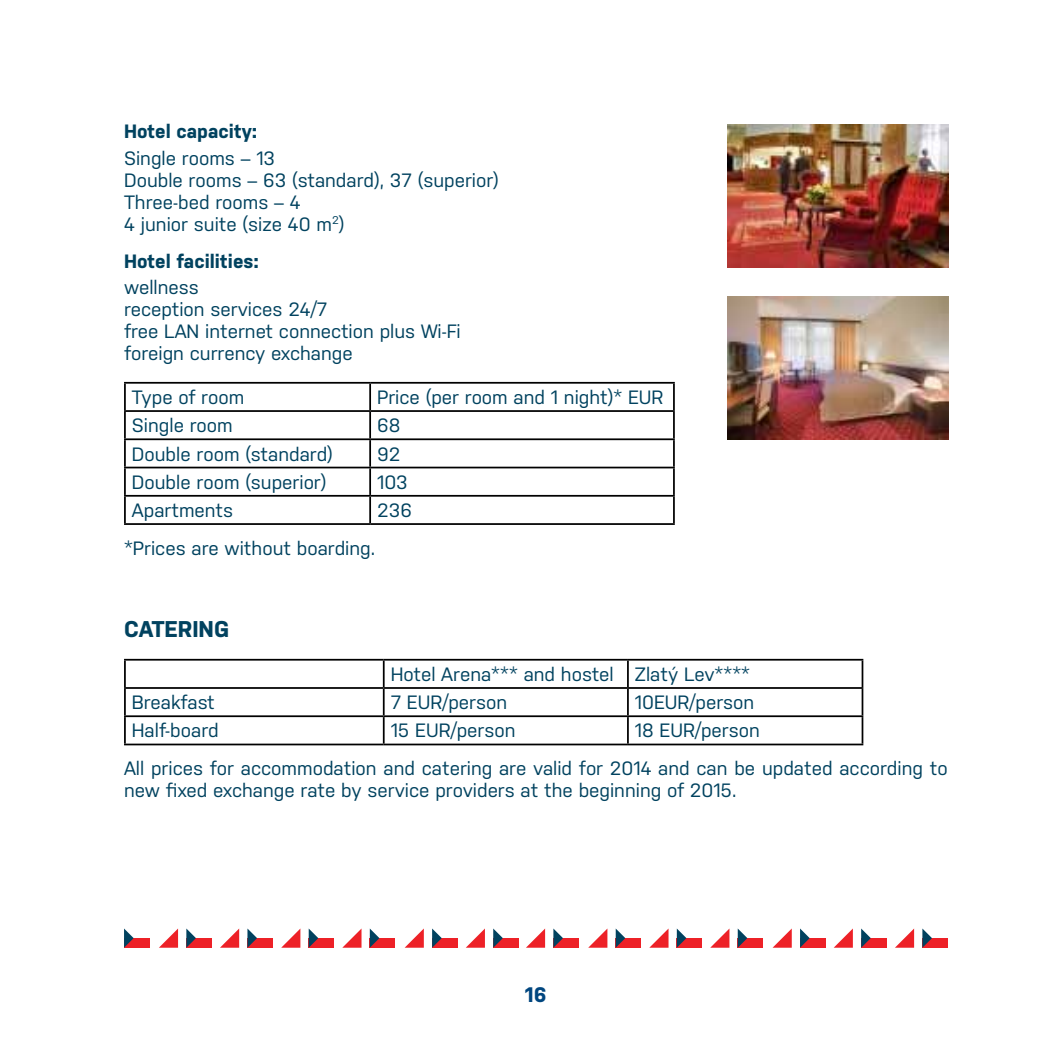
<style>
.page{position:relative;width:1042px;height:1042px;background:#fff}
.page>*{position:absolute;margin:0;border:0;box-sizing:border-box;transform-origin:0 0}
.t1{font:700 22.75px "Nudista";color:#01425f}
.t2{font:700 21px "Nudista";color:#00467f}
.t3{font:19.25px/21.9px "Nudista";color:#01425f}
.t4{font:700 19.25px "Nudista";color:#01425f}
</style>
<div class="page">
<div style="left:124px;top:938px;width:25px;height:9px;background:#ed2127"></div>
<svg style="left:124px;top:928px;width:10px;height:19px"></svg>
<div style="left:247px;top:938px;width:26px;height:9px;background:#ed2127"></div>
<svg style="left:220px;top:928px;width:19px;height:19px"></svg>
<svg style="left:247px;top:928px;width:10px;height:19px"></svg>
<div style="left:186px;top:938px;width:26px;height:9px;background:#ed2127"></div>
<svg style="left:159px;top:928px;width:19px;height:19px"></svg>
<svg style="left:186px;top:928px;width:10px;height:19px"></svg>
<div style="left:370px;top:938px;width:25px;height:9px;background:#ed2127"></div>
<svg style="left:343px;top:929px;width:18px;height:18px"></svg>
<svg style="left:370px;top:928px;width:9px;height:19px"></svg>
<div style="left:309px;top:938px;width:25px;height:9px;background:#ed2127"></div>
<svg style="left:282px;top:929px;width:18px;height:18px"></svg>
<svg style="left:309px;top:929px;width:9px;height:18px"></svg>
<div style="left:493px;top:938px;width:25px;height:9px;background:#ed2127"></div>
<svg style="left:466px;top:928px;width:19px;height:19px"></svg>
<svg style="left:493px;top:928px;width:10px;height:19px"></svg>
<div style="left:432px;top:938px;width:25px;height:9px;background:#ed2127"></div>
<svg style="left:405px;top:928px;width:19px;height:19px"></svg>
<svg style="left:432px;top:928px;width:10px;height:19px"></svg>
<div style="left:553px;top:938px;width:26px;height:9px;background:#ed2127"></div>
<svg style="left:526px;top:928px;width:19px;height:19px"></svg>
<svg style="left:553px;top:928px;width:10px;height:19px"></svg>
<div style="left:677px;top:938px;width:25px;height:9px;background:#ed2127"></div>
<svg style="left:650px;top:929px;width:18px;height:18px"></svg>
<svg style="left:677px;top:928px;width:9px;height:19px"></svg>
<div style="left:616px;top:938px;width:25px;height:9px;background:#ed2127"></div>
<svg style="left:589px;top:929px;width:18px;height:18px"></svg>
<svg style="left:616px;top:929px;width:9px;height:18px"></svg>
<div style="left:738px;top:938px;width:25px;height:9px;background:#ed2127"></div>
<svg style="left:711px;top:929px;width:18px;height:18px"></svg>
<svg style="left:738px;top:929px;width:9px;height:18px"></svg>
<div style="left:861px;top:938px;width:25px;height:9px;background:#ed2127"></div>
<svg style="left:834px;top:928px;width:19px;height:19px"></svg>
<svg style="left:861px;top:928px;width:10px;height:19px"></svg>
<div style="left:800px;top:938px;width:25px;height:9px;background:#ed2127"></div>
<svg style="left:773px;top:928px;width:19px;height:19px"></svg>
<svg style="left:800px;top:928px;width:9px;height:19px"></svg>
<div style="left:922px;top:938px;width:25px;height:9px;background:#ed2127"></div>
<svg style="left:895px;top:928px;width:19px;height:19px"></svg>
<svg style="left:922px;top:928px;width:10px;height:19px"></svg>
<hr style="left:124px;top:382px;width:246px;height:2px;background:#000">
<hr style="left:124px;top:384px;width:2px;height:26px;background:#000">
<hr style="left:370px;top:382px;width:305px;height:2px;background:#000">
<hr style="left:369px;top:384px;width:2px;height:26px;background:#000">
<hr style="left:673px;top:384px;width:2px;height:26px;background:#000">
<hr style="left:124px;top:410px;width:246px;height:2px;background:#000">
<hr style="left:124px;top:412px;width:2px;height:26px;background:#000">
<hr style="left:370px;top:410px;width:305px;height:2px;background:#000">
<hr style="left:369px;top:412px;width:2px;height:26px;background:#000">
<hr style="left:673px;top:412px;width:2px;height:26px;background:#000">
<hr style="left:124px;top:438px;width:246px;height:2px;background:#000">
<hr style="left:124px;top:440px;width:2px;height:27px;background:#000">
<hr style="left:370px;top:438px;width:305px;height:2px;background:#000">
<hr style="left:369px;top:440px;width:2px;height:27px;background:#000">
<hr style="left:673px;top:440px;width:2px;height:27px;background:#000">
<hr style="left:124px;top:467px;width:246px;height:1px;background:#000">
<hr style="left:124px;top:468px;width:2px;height:27px;background:#000">
<hr style="left:370px;top:467px;width:305px;height:1px;background:#000">
<hr style="left:369px;top:468px;width:2px;height:27px;background:#000">
<hr style="left:673px;top:468px;width:2px;height:27px;background:#000">
<hr style="left:124px;top:495px;width:246px;height:2px;background:#000">
<hr style="left:124px;top:497px;width:2px;height:26px;background:#000">
<hr style="left:370px;top:495px;width:305px;height:2px;background:#000">
<hr style="left:369px;top:497px;width:2px;height:26px;background:#000">
<hr style="left:673px;top:497px;width:2px;height:26px;background:#000">
<hr style="left:124px;top:523px;width:246px;height:2px;background:#000">
<hr style="left:370px;top:523px;width:305px;height:2px;background:#000">
<hr style="left:124px;top:659px;width:260px;height:1px;background:#000">
<hr style="left:124px;top:660px;width:2px;height:27px;background:#000">
<hr style="left:384px;top:659px;width:244px;height:1px;background:#000">
<hr style="left:383px;top:660px;width:2px;height:27px;background:#000">
<hr style="left:628px;top:659px;width:235px;height:1px;background:#000">
<hr style="left:627px;top:660px;width:2px;height:27px;background:#000">
<hr style="left:861px;top:660px;width:2px;height:27px;background:#000">
<hr style="left:124px;top:687px;width:260px;height:2px;background:#000">
<hr style="left:124px;top:689px;width:2px;height:26px;background:#000">
<hr style="left:384px;top:687px;width:244px;height:2px;background:#000">
<hr style="left:383px;top:689px;width:2px;height:26px;background:#000">
<hr style="left:628px;top:687px;width:235px;height:2px;background:#000">
<hr style="left:627px;top:689px;width:2px;height:26px;background:#000">
<hr style="left:861px;top:689px;width:2px;height:26px;background:#000">
<hr style="left:124px;top:715px;width:260px;height:2px;background:#000">
<hr style="left:124px;top:717px;width:2px;height:26px;background:#000">
<hr style="left:384px;top:715px;width:244px;height:2px;background:#000">
<hr style="left:383px;top:717px;width:2px;height:26px;background:#000">
<hr style="left:628px;top:715px;width:235px;height:2px;background:#000">
<hr style="left:627px;top:717px;width:2px;height:26px;background:#000">
<hr style="left:861px;top:717px;width:2px;height:26px;background:#000">
<hr style="left:124px;top:743px;width:260px;height:2px;background:#000">
<hr style="left:384px;top:743px;width:244px;height:2px;background:#000">
<hr style="left:628px;top:743px;width:235px;height:2px;background:#000">
<img style="left:727px;top:124px;width:221px;height:144px">
<img style="left:727px;top:296px;width:221px;height:144px">
<p class="t4" style="left:124px;top:120px;width:135px">Hotel capacity:</p>
<p class="t3" style="left:124px;top:147px;width:376px">Single rooms – 13<br>Double rooms – 63 (standard), 37 (superior)<br>Three-bed rooms – 4<br>4 junior suite (size 40 m<sup>2</sup>)</p>
<p class="t4" style="left:124px;top:250px;width:136px">Hotel facilities:</p>
<p class="t3" style="left:124px;top:276px;width:338px">wellness<br>reception services 24/7<br>free LAN internet connection plus Wi-Fi foreign currency exchange</p>
<p class="t3" style="left:132px;top:386px;width:114px">Type of room</p>
<p class="t3" style="left:377px;top:386px;width:288px">Price (per room and 1 night)* EUR</p>
<p class="t3" style="left:132px;top:414px;width:102px">Single room</p>
<p class="t3" style="left:377px;top:414px;width:25px">68</p>
<p class="t3" style="left:132px;top:443px;width:202px">Double room (standard)</p>
<p class="t3" style="left:377px;top:443px;width:25px">92</p>
<p class="t3" style="left:132px;top:471px;width:196px">Double room (superior)</p>
<p class="t3" style="left:377px;top:471px;width:32px">103</p>
<p class="t3" style="left:132px;top:499px;width:103px">Apartments</p>
<p class="t3" style="left:377px;top:499px;width:36px">236</p>
<p class="t3" style="left:124px;top:537px;width:253px">*Prices are without boarding.</p>
<p class="t1" style="left:124px;top:616px;width:107px">CATERING</p>
<p class="t3" style="left:391px;top:663px;width:361px">Hotel Arena*** and hostel Zlatý Lev****</p>
<p class="t3" style="left:132px;top:691px;width:84px">Breakfast</p>
<p class="t3" style="left:391px;top:691px;width:118px">7 EUR/person</p>
<p class="t3" style="left:635px;top:691px;width:121px">10EUR/person</p>
<p class="t3" style="left:132px;top:719px;width:88px">Half-board</p>
<p class="t3" style="left:391px;top:719px;width:126px">15 EUR/person</p>
<p class="t3" style="left:124px;top:712px;width:825px;line-height:37.6px;text-indent:511px">18 EUR/person<br>All prices for accommodation and catering are valid for 2014 and can be updated according to</p>
<p class="t3" style="left:124px;top:779px;width:614px">new fixed exchange rate by service providers at the beginning of 2015.</p>
<p class="t2" style="left:525px;top:982px;width:23px">16</p>
</div>
